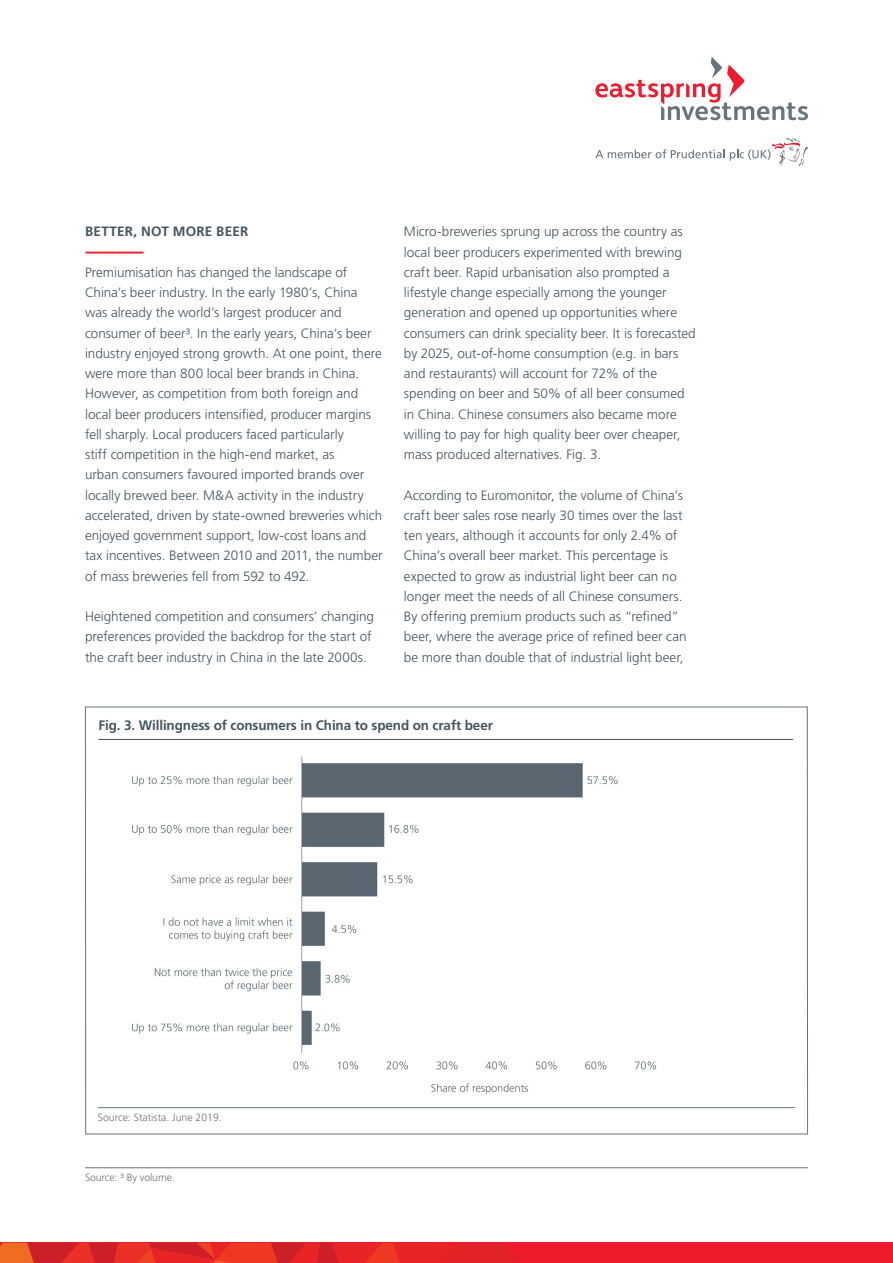
<style>
.page{position:relative;width:893px;height:1263px;background:#fff}
.page>*{position:absolute;margin:0;border:0;box-sizing:border-box;transform-origin:0 0}
.Sub_header_bold{font:700 16.5px "Frutiger LT Std";color:#ee1b2c}
.Figure_heading{font:700 13.65px "Frutiger LT Std";letter-spacing:-.01em;color:#45555f}
.Body_copy{font:300 13.5px/20.2px "Frutiger LT Std";color:#45555f}
.Body_copy-2{font:700 13.5px "Frutiger LT Std";letter-spacing:.015em;color:#45555f}
.Footnotes{font:300 10.5px "Frutiger LT Std";color:#687379}
</style>
<div class="page">
<div style="left:0;top:1243px;width:893px;height:20px;background:#ee1b2c"></div>
<svg style="left:0;top:1243px;width:519px;height:20px"></svg>
<svg style="left:595px;top:57px;width:213px;height:63px"></svg>
<svg style="left:595px;top:138px;width:213px;height:28px"></svg>
<hr style="left:85px;top:1167px;width:723px;height:1px;background:#687379">
<hr style="left:99px;top:739px;width:694px;height:1px;background:#45555f">
<hr style="left:98px;top:1107px;width:697px;height:1px;background:#687379">
<img style="left:132px;top:756px;width:525px;height:338px">
<p class="Body_copy-2" style="left:85px;top:224px;width:165px">BETTER, NOT MORE BEER</p>
<p class="Sub_header_bold" style="left:85px;top:241px;width:61px">---------------</p>
<p class="Body_copy" style="left:85px;top:262px;width:299px">Premiumisation has changed the landscape of China’s beer industry. In the early 1980’s, China was already the world’s largest producer and consumer of beer³. In the early years, China’s beer industry enjoyed strong growth. At one point, there were more than 800 local beer brands in China.<br>However, as competition from both foreign and local beer producers intensified, producer margins fell sharply. Local producers faced particularly<br>stiff competition in the high-end market, as<br>urban consumers favoured imported brands over locally brewed beer. M&amp;A activity in the industry accelerated, driven by state-owned breweries which enjoyed government support, low-cost loans and tax incentives. Between 2010 and 2011, the number of mass breweries fell from 592 to 492.</p>
<p class="Body_copy" style="left:85px;top:606px;width:290px">Heightened competition and consumers’ changing preferences provided the backdrop for the start of the craft beer industry in China in the late 2000s.</p>
<p class="Body_copy" style="left:404px;top:222px;width:293px">Micro-breweries sprung up across the country as local beer producers experimented with brewing craft beer. Rapid urbanisation also prompted a lifestyle change especially among the younger generation and opened up opportunities where consumers can drink speciality beer. It is forecasted by 2025, out-of-home consumption (e.g. in bars and restaurants) will account for 72% of the spending on beer and 50% of all beer consumed in China. Chinese consumers also became more willing to pay for high quality beer over cheaper, mass produced alternatives. Fig. 3.</p>
<p class="Body_copy" style="left:404px;top:485px;width:284px">According to Euromonitor, the volume of China’s craft beer sales rose nearly 30 times over the last ten years, although it accounts for only 2.4% of China’s overall beer market. This percentage is expected to grow as industrial light beer can no longer meet the needs of all Chinese consumers.<br>By offering premium products such as “refined” beer, where the average price of refined beer can be more than double that of industrial light beer,</p>
<p class="Figure_heading" style="left:99px;top:718px;width:396px">Fig. 3. Willingness of consumers in China to spend on craft beer</p>
<p class="Footnotes" style="left:98px;top:1111px;width:126px">Source: Statista. June 2019.</p>
<p class="Footnotes" style="left:85px;top:1171px;width:91px">Source: ³ By volume.</p>
</div>
